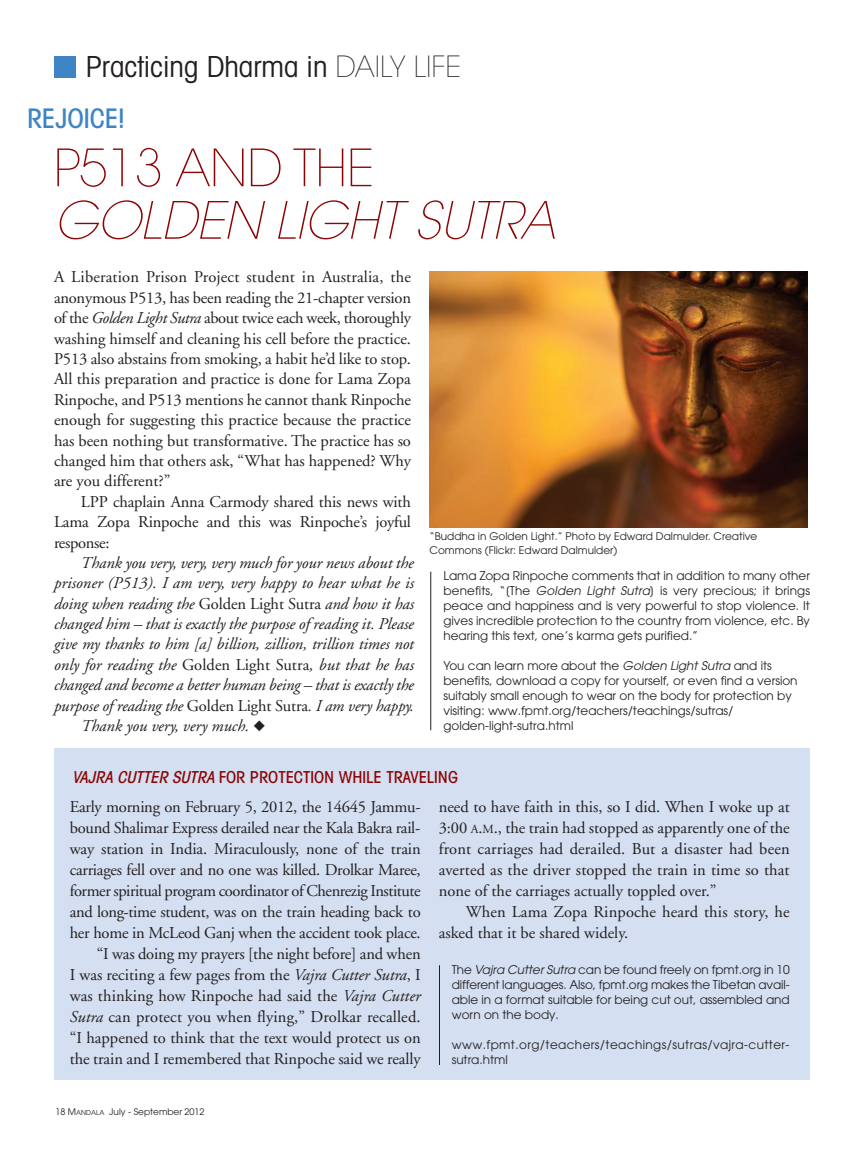
<style>
.page{position:relative;width:864px;height:1161px;background:#fff}
.page>*{position:absolute;margin:0;border:0;box-sizing:border-box;transform-origin:0 0}
.t1{font:italic 200 51px "Avant Garde";color:#8c0403}
.t2{font:200 51px "Avant Garde";letter-spacing:-.01em;color:#8c0403}
.t3{font:condensed 29.1px "Avant Garde";color:#231f20}
.t4{font:500 condensed 27px "Avant Garde";color:#3e85c5}
.t5{font:16.5px/21px "Adobe Garamond";letter-spacing:-.01em;color:#231f20;text-align:justify}
.t6{font:italic 16.5px "Adobe Garamond";letter-spacing:-.005em;color:#231f20}
.t7{font:16.5px/21px "Adobe Garamond";letter-spacing:.01em;color:#231f20}
.t8{font:500 condensed 16.5px "Avant Garde";color:#8c0403}
.t9{font:12px/15px "Avant Garde";color:#231f20;text-align:justify}
.t10{font:12px/15px "Avant Garde";letter-spacing:.035em;color:#231f20}
.t11{font:10.5px/13.5px "Avant Garde";color:#231f20}
.t12{font:9px "Avant Garde";color:#231f20}
.s1{font-weight:200;font-stretch:normal}
.s2{font-style:italic}
.s3{font-style:normal}
.s4{font-size:12.3px}
.s5{font-size:6.75px}
</style>
<div class="page">
<div style="left:54px;top:56px;width:22px;height:21px;background:#3e85c5"></div>
<img style="left:429px;top:272px;width:378px;height:256px">
<hr style="left:430px;top:572px;width:1px;height:158px;background:#231f20">
<div style="left:54px;top:748px;width:756px;height:332px;background:#d4dff1"></div>
<hr style="left:439px;top:965px;width:1px;height:100px;background:#231f20">
<h2 class="t3" style="left:86px;top:56px;width:377px">Practicing Dharma in <span class="s1">DAILY LIFE</span></h2>
<h3 class="t4" style="left:27px;top:108px;width:99px">REJOICE!</h3>
<h1 class="t2" style="left:54px;top:148px;width:322px">P513 AND THE</h1>
<h1 class="t1" style="left:54px;top:201px;width:503px">GOLDEN LIGHT SUTRA</h1>
<p class="t5" style="left:54px;top:268px;width:359px;line-height:20.4px">A Liberation Prison Project student in Australia, the anonymous P513, has been reading the 21-chapter version of the <span class="s2">Golden Light Sutra</span> about twice each week, thoroughly washing himself and cleaning his cell before the practice.<br>P513 also abstains from smoking, a habit he’d like to stop.<br>All this preparation and practice is done for Lama Zopa Rinpoche, and P513 mentions he cannot thank Rinpoche enough for suggesting this practice because the practice has been nothing but transformative. The practice has so changed him that others ask, “What has happened? Why are you different?”</p>
<p class="t5" style="left:54px;top:493px;width:359px;line-height:20.4px;text-indent:27px">LPP chaplain Anna Carmody shared this news with Lama Zopa Rinpoche and this was Rinpoche’s joyful response:</p>
<p class="t6" style="left:81px;top:556px;width:334px">Thank you very, very, very much for your news about the</p>
<p class="t6" style="left:54px;top:576px;width:362px">prisoner (P513). I am very, very happy to hear what he is</p>
<p class="t6" style="left:54px;top:597px;width:362px">doing when reading the <span class="s3">Golden Light Sutra</span> and how it has</p>
<p class="t6" style="left:54px;top:617px;width:362px">changed him – that is exactly the purpose of reading it. Please</p>
<p class="t6" style="left:54px;top:638px;width:361px">give my thanks to him [a] billion, zillion, trillion times not</p>
<p class="t6" style="left:54px;top:658px;width:362px">only for reading the <span class="s3">Golden Light Sutra</span>, but that he has</p>
<p class="t6" style="left:54px;top:678px;width:361px">changed and become a better human being – that is exactly the</p>
<p class="t6" style="left:54px;top:699px;width:361px">purpose of reading the <span class="s3">Golden Light Sutra</span>. I am very happy.</p>
<p class="t6" style="left:81px;top:719px;width:186px">Thank you very, very much. ◆</p>
<p class="t11" style="left:430px;top:531px;width:329px">“Buddha in Golden Light.” Photo by Edward Dalmulder. Creative<br>Commons (Flickr: Edward Dalmulder)</p>
<p class="t9" style="left:443px;top:570px;width:368px">Lama Zopa Rinpoche comments that in addition to many other benefits, “[The <span class="s2">Golden Light Sutra</span>] is very precious; it brings peace and happiness and is very powerful to stop violence. It gives incredible protection to the country from violence, etc. By hearing this text, one’s karma gets purified.”</p>
<p class="t9" style="left:443px;top:660px;width:356px;text-align:left">You can learn more about the <span class="s2">Golden Light Sutra</span> and its benefits, download a copy for yourself, or even find a version suitably small enough to wear on the body for protection by visiting: www.fpmt.org/teachers/teachings/sutras/ golden-light-sutra.html</p>
<p class="t8" style="left:72px;top:771px;width:388px"><span class="s2">VAJRA CUTTER SUTRA</span> FOR PROTECTION WHILE TRAVELING</p>
<p class="t5" style="left:70px;top:797px;width:353px;text-align:right">Early morning on February 5, 2012, the 14645 Jammu&shy;bound Shalimar Express derailed near the Kala Bakra rail&shy;way station in India. Miraculously, none of the train carriages fell over and no one was killed. Drolkar Maree, former spiritual program coordinator of Chenrezig Institute and long-time student, was on the train heading back to her home in McLeod Ganj when the accident took place. “I was doing my prayers [the night before] and when<br>I was reciting a few pages from the <span class="s2">Vajra Cutter Sutra</span>, I was thinking how Rinpoche had said the <span class="s2">Vajra Cutter Sutra</span> can protect you when flying,” Drolkar recalled. “I happened to think that the text would protect us on the train and I remembered that Rinpoche said we really</p>
<p class="t5" style="left:439px;top:797px;width:353px">need to have faith in this, so I did. When I woke up at 3:00 <span class="s4">A</span>.<span class="s4">M</span>., the train had stopped as apparently one of the front carriages had derailed. But a disaster had been averted as the driver stopped the train in time so that none of the carriages actually toppled over.”</p>
<p class="t7" style="left:439px;top:902px;width:353px;text-indent:27px">When Lama Zopa Rinpoche heard this story, he asked that it be shared widely.</p>
<p class="t9" style="left:452px;top:963px;width:340px">The <span class="s2">Vajra Cutter Sutra</span> can be found freely on fpmt.org in 10 different languages. Also, fpmt.org makes the Tibetan avail&shy;able in a format suitable for being cut out, assembled and worn on the body.</p>
<p class="t10" style="left:452px;top:1038px;width:339px">www.fpmt.org/teachers/teachings/sutras/vajra-cutter&shy;sutra.html</p>
<p class="t12" style="left:56px;top:1108px;width:151px">18 M<span class="s5">ANDALA</span> July - September 2012</p>
</div>
